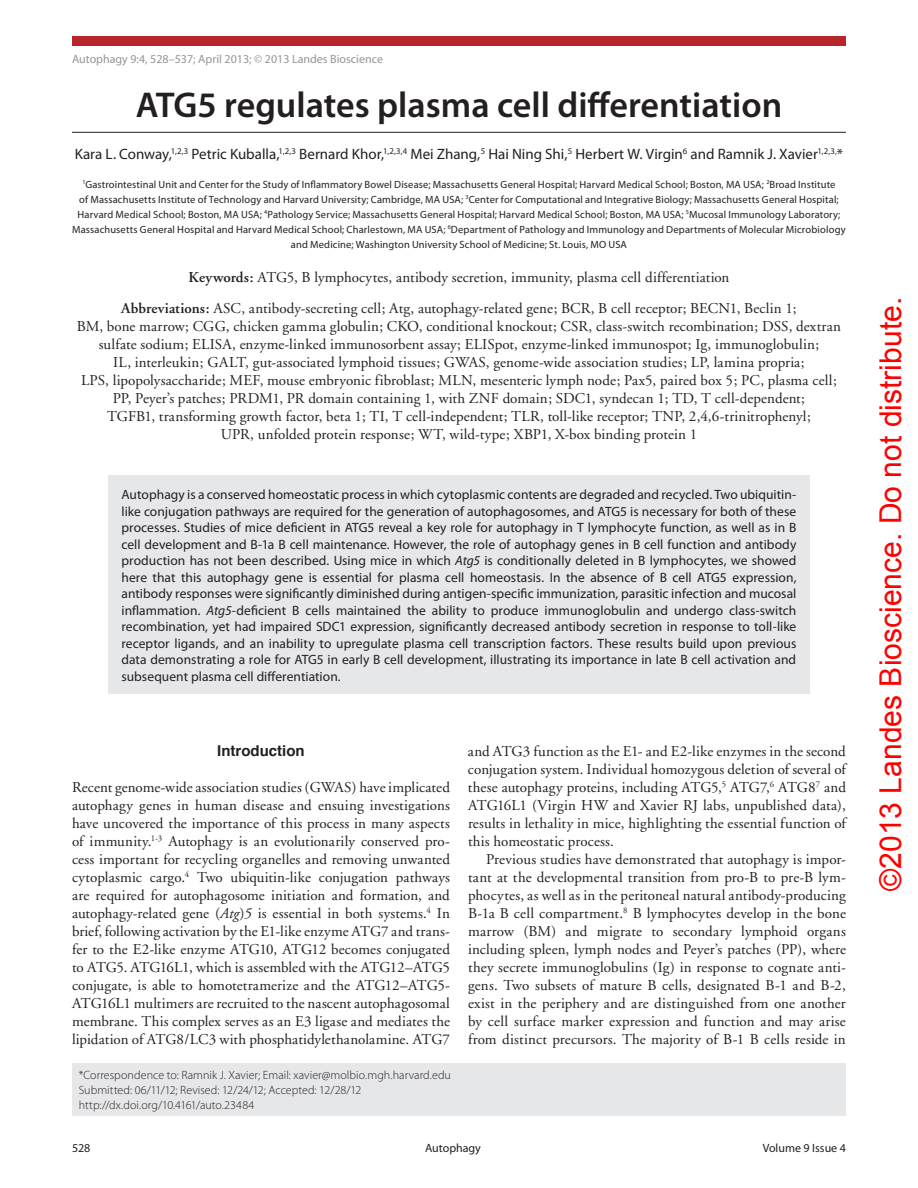
<style>
.page{position:relative;width:918px;height:1188px;background:#fff}
.page>*{position:absolute;margin:0;border:0;box-sizing:border-box;transform-origin:0 0}
.t1{font:600 36px "Myriad Pro";color:#231f20}
.t2{font:30.15px "Arial";color:#f00}
.t3{font:15px/18px "Adobe Garamond";letter-spacing:.01em;color:#231f20;text-align:justify}
.t4{font:15px "Myriad Pro";color:#231f20}
.t5{font:700 15px "Helvetica";color:#231f20}
.t6{font:13.5px/16.5px "Myriad Pro";color:#231f20;text-align:justify}
.t7{font:300 12px/15px "Myriad Pro";letter-spacing:.005em;color:#231f20}
.t8{font:12px "Myriad Pro";color:#939598}
.t9{font:12px "Myriad Pro";color:#231f20}
.t10{font:10.5px/15px "Myriad Pro";letter-spacing:.015em;color:#231f20;text-align:center}
.s1{font-weight:600}
.s2{font-style:italic}
</style>
<div class="page">
<div style="left:72px;top:36px;width:774px;height:10px;background:#b7262b"></div>
<div style="left:72px;top:1063px;width:774px;height:53px;background:#e6e7e9"></div>
<div style="left:108px;top:475px;width:702px;height:219px;background:#e6e7e9"></div>
<hr style="left:72px;top:132px;width:774px;height:1px;background:#231f20">
<p class="t8" style="left:72px;top:52px;width:313px">Autophagy 9:4, 528–537; April 2013; © 2013 Landes Bioscience</p>
<h1 class="t1" style="left:136px;top:82px;width:648px">ATG5 regulates plasma cell differentiation</h1>
<p class="t4" style="left:75px;top:145px;width:770px">Kara L. Conway,<sup>1,2,3</sup> Petric Kuballa,<sup>1,2,3</sup> Bernard Khor,<sup>1,2,3,4</sup> Mei Zhang,<sup>5</sup> Hai Ning Shi,<sup>5</sup> Herbert W. Virgin<sup>6</sup> and Ramnik J. Xavier<sup>1,2,3,</sup>*</p>
<p class="t10" style="left:72px;top:177px;width:775px"><sup>1</sup>Gastrointestinal Unit and Center for the Study of Inflammatory Bowel Disease; Massachusetts General Hospital; Harvard Medical School; Boston, MA USA; <sup>2</sup>Broad Institute<br>of Massachusetts Institute of Technology and Harvard University; Cambridge, MA USA; <sup>3</sup>Center for Computational and Integrative Biology; Massachusetts General Hospital; Harvard Medical School; Boston, MA USA; <sup>4</sup>Pathology Service; Massachusetts General H ospital; Harvard Medical School; Boston, MA USA; <sup>5</sup>Mucosal Immunology Laboratory; Massachusetts General Hospital and Harvard Medical School; Charlestown, MA USA; <sup>6</sup>Department of Pathology and Immunology and Departments of Molecular Microbiology and Medicine; Washington University School of Medicine; St. Louis, MO USA</p>
<p class="t3" style="left:121px;top:262px;width:677px;line-height:31.5px;text-align:center"><span class="s1">Keywords:</span> ATG5, B lymphocytes, antibody secretion, immunity, plasma cell differentiation<br><span class="s1">Abbreviations:</span> ASC, antibody-secreting cell; Atg, autophagy-related gene; BCR, B cell receptor; BECN1, Beclin 1;</p>
<p class="t3" style="left:77px;top:318px;width:766px;text-align:center">BM, bone marrow; CGG, chicken gamma globulin; CKO, conditional knockout; CSR, class-switch recombination; DSS, dextran sulfate sodium; ELISA, enzyme-linked immunosorbent assay; ELISpot, enzyme-linked immunospot; Ig, immunoglobulin;<br>IL, interleukin; GALT, gut-associated lymphoid tissues; GWAS, genome-wide association studies; LP, lamina propria;<br>LPS, lipopolysaccharide; MEF, mouse embryonic fibroblast; MLN, mesenteric lymph node; Pax5, paired box 5; PC, plasma cell; PP, Peyer’s patches; PRDM1, PR domain containing 1, with ZNF domain; SDC1, syndecan 1; TD, T cell-dependent;<br>TGFB1, transforming growth factor, beta 1; TI, T cell-independent; TLR, toll-like receptor; TNP, 2,4,6-trinitrophenyl;<br>UPR, unfolded protein response; WT, wild-type; XBP1, X-box binding protein 1</p>
<p class="t6" style="left:121px;top:486px;width:677px">Autophagy is a conserved homeostatic process in which cytoplasmic contents are degraded and recycled. Two ubiquitin&shy;like conjugation pathways are required for the generation of autophagosomes, and ATG5 is necessary for both of these processes. Studies of mice deficient in ATG5 reveal a key role for autophagy in T lymphocyte function, as well as in B cell development and B-1a B cell maintenance. However, the role of autophagy genes in B cell function and antibody production has not been described. Using mice in which <span class="s2">Atg5</span> is conditionally deleted in B lymphocytes, we showed here that this autophagy gene is essential for plasma cell homeostasis. In the absence of B cell ATG5 expression, antibody responses were significantly diminished during antigen-specific immunization, parasitic infection and mucosal inflammation. <span class="s2">Atg5</span>-deficient B cells maintained the ability to produce immunoglobulin and undergo class-switch recombination, yet had impaired SDC1 expression, significantly decreased antibody secretion in response to toll-like receptor ligands, and an inability to upregulate plasma cell transcription factors. These results build upon previous data demonstrating a role for ATG5 in early B cell development, illustrating its importance in late B cell activation and subsequent plasma cell differentiation.</p>
<p class="t5" style="left:217px;top:740px;width:89px">Introduction</p>
<p class="t3" style="left:72px;top:779px;width:380px">Recent genome-wide association studies (GWAS) have implicated autophagy genes in human disease and ensuing investigations have uncovered the importance of this process in many aspects of immunity.<sup>1-3</sup> Autophagy is an evolutionarily conserved pro&shy;cess important for recycling organelles and removing unwanted cytoplasmic cargo.<sup>4</sup> Two ubiquitin-like conjugation pathways are required for autophagosome initiation and formation, and autophagy-related gene (<span class="s2">Atg</span>)<span class="s2">5</span> is essential in both systems.<sup>4</sup> In brief, following activation by the E1-like enzyme ATG7 and trans&shy;fer to the E2-like enzyme ATG10, ATG12 becomes conjugated to ATG5. ATG16L1, which is assembled with the ATG12–ATG5 conjugate, is able to homotetramerize and the ATG12–ATG5- ATG16L1 multimers are recruited to the nascent autophagosomal membrane. This complex serves as an E3 ligase and mediates the lipidation of ATG8/LC3 with phosphatidylethanolamine. ATG7</p>
<p class="t7" style="left:79px;top:1068px;width:374px">*Correspondence to: Ramnik J. Xavier; Email: xavier@molbio.mgh.harvard.edu<br>Submitted: 06/11/12; Revised: 12/24/12; Accepted: 12/28/12 http://dx.doi.org/10.4161/auto.23484</p>
<p class="t3" style="left:468px;top:743px;width:380px">and ATG3 function as the E1- and E2-like enzymes in the second conjugation system. Individual homozygous deletion of several of these autophagy proteins, including ATG5,<sup>5</sup> ATG7,<sup>6</sup> ATG8<sup>7</sup> and ATG16L1 (Virgin HW and Xavier RJ labs, unpublished data), results in lethality in mice, highlighting the essential function of this homeostatic process.</p>
<p class="t3" style="left:468px;top:851px;width:380px;text-indent:18px">Previous studies have demonstrated that autophagy is impor&shy;tant at the developmental transition from pro-B to pre-B lym&shy;phocytes, as well as in the peritoneal natural antibody-producing B-1a B cell compartment.<sup>8</sup> B lymphocytes develop in the bone marrow (BM) and migrate to secondary lymphoid organs including spleen, lymph nodes and Peyer’s patches (PP), where they secrete immunoglobulins (Ig) in response to cognate anti&shy;gens. Two subsets of mature B cells, designated B-1 and B-2, exist in the periphery and are distinguished from one another by cell surface marker expression and function and may arise from distinct precursors. The majority of B-1 B cells reside in</p>
<p class="t9" style="left:72px;top:1141px;width:20px">528</p>
<p class="t9" style="left:425px;top:1141px;width:57px">Autophagy</p>
<p class="t9" style="left:763px;top:1141px;width:85px">Volume 9 Issue 4</p>
<h2 class="t2" style="left:871px;top:891px;width:595px;rotate:-90deg">©2013 Landes Bioscience. Do not distribute.</h2>
</div>
